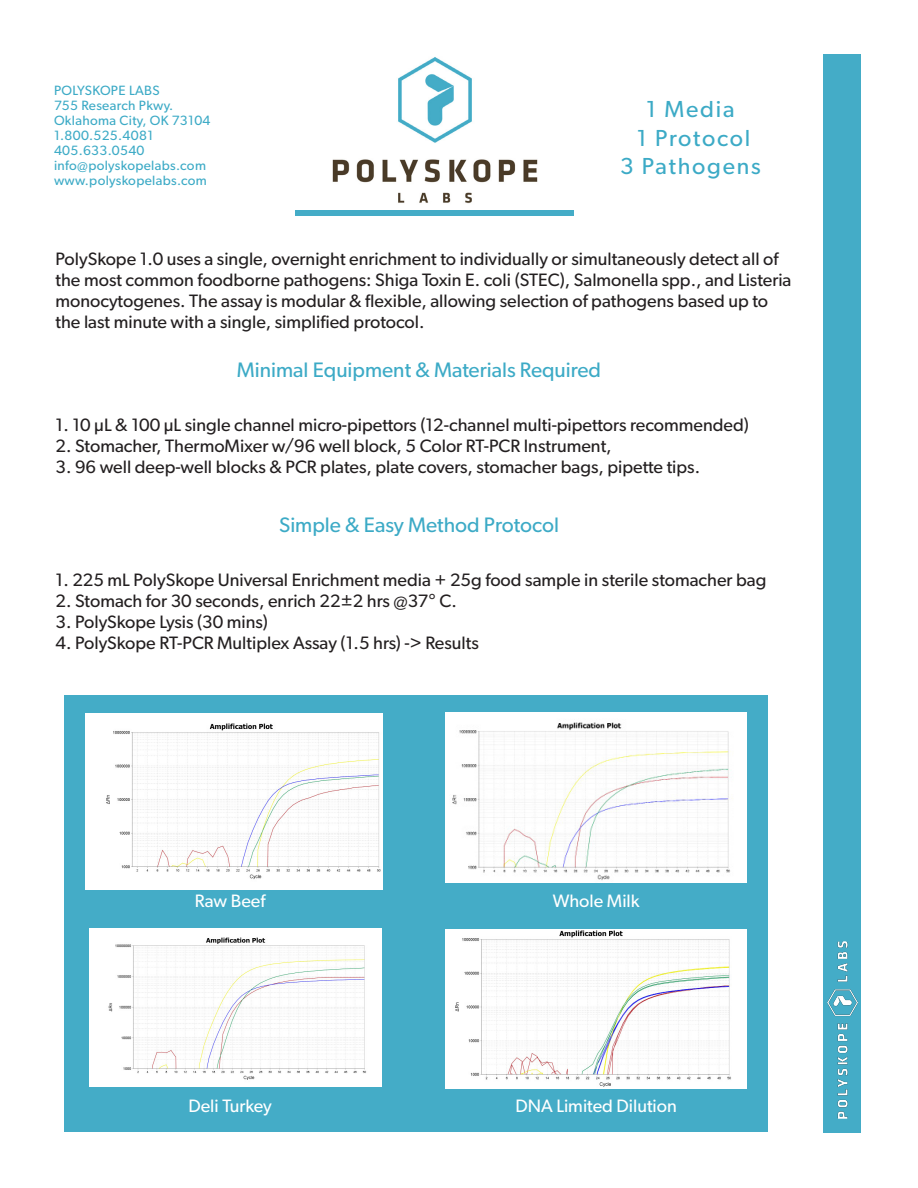
<style>
.page{position:relative;width:918px;height:1188px;background:#fff}
.page>*{position:absolute;margin:0;border:0;box-sizing:border-box;transform-origin:0 0}
.t1{font:23.25px/28.5px "Gibson";letter-spacing:.075em;color:#3caac6;text-align:center}
.t2{font:21px "Gibson";color:#3caac6}
.t3{font:18px/21px "Gibson";color:#231f20}
.t4{font:18px "Gibson";color:#fff}
.t5{font:13.5px/15px "Gibson";letter-spacing:.025em;color:#3caac6}
</style>
<div class="page">
<div style="left:824px;top:54px;width:37px;height:1078px;background:#44acc7"></div>
<img style="left:319px;top:57px;width:232px;height:159px">
<img style="left:823px;top:933px;width:35px;height:193px">
<div style="left:296px;top:210px;width:278px;height:5px;background:#44acc7"></div>
<div style="left:64px;top:696px;width:704px;height:436px;background:#44acc7"></div>
<img style="left:85px;top:713px;width:298px;height:177px">
<img style="left:445px;top:712px;width:302px;height:171px">
<img style="left:90px;top:929px;width:291px;height:158px">
<img style="left:445px;top:929px;width:302px;height:160px">
<p class="t5" style="left:54px;top:83px;width:158px">POLYSKOPE LABS<br>755 Research Pkwy.<br>Oklahoma City, OK 73104<br>1.800.525.4081<br>405.633.0540 info@polyskopelabs.com www.polyskopelabs.com</p>
<p class="t1" style="left:620px;top:95px;width:142px">1 Media<br>1 Protocol<br>3 Pathogens</p>
<p class="t3" style="left:56px;top:248px;width:737px">PolySkope 1.0 uses a single, overnight enrichment to individually or simultaneously detect all of the most common foodborne pathogens: Shiga Toxin E. coli (STEC), Salmonella spp., and Listeria monocytogenes. The assay is modular &amp; flexible, allowing selection of pathogens based up to the last minute with a single, simplified protocol.</p>
<p class="t2" style="left:237px;top:357px;width:366px">Minimal Equipment &amp; Materials Required</p>
<p class="t3" style="left:56px;top:414px;width:695px">1. 10 μL &amp; 100 μL single channel micro-pipettors (12-channel multi-pipettors recommended)</p>
<p class="t3" style="left:56px;top:435px;width:558px">2. Stomacher, ThermoMixer w/96 well block, 5 Color RT-PCR Instrument,</p>
<p class="t3" style="left:56px;top:456px;width:646px">3. 96 well deep-well blocks &amp; PCR plates, plate covers, stomacher bags, pipette tips.</p>
<p class="t2" style="left:279px;top:512px;width:281px">Simple &amp; Easy Method Protocol</p>
<p class="t3" style="left:56px;top:569px;width:712px">1. 225 mL PolySkope Universal Enrichment media + 25g food sample in sterile stomacher bag</p>
<p class="t3" style="left:56px;top:590px;width:403px">2. Stomach for 30 seconds, enrich 22±2 hrs @37° C.</p>
<p class="t3" style="left:56px;top:611px;width:214px">3. PolySkope Lysis (30 mins)</p>
<p class="t3" style="left:56px;top:632px;width:425px">4. PolySkope RT-PCR Multiplex Assay (1.5 hrs) -&gt; Results</p>
<p class="t4" style="left:195px;top:890px;width:72px">Raw Beef</p>
<p class="t4" style="left:188px;top:1095px;width:85px">Deli Turkey</p>
<p class="t4" style="left:553px;top:890px;width:88px">Whole Milk</p>
<p class="t4" style="left:515px;top:1095px;width:163px">DNA Limited Dilution</p>
</div>
